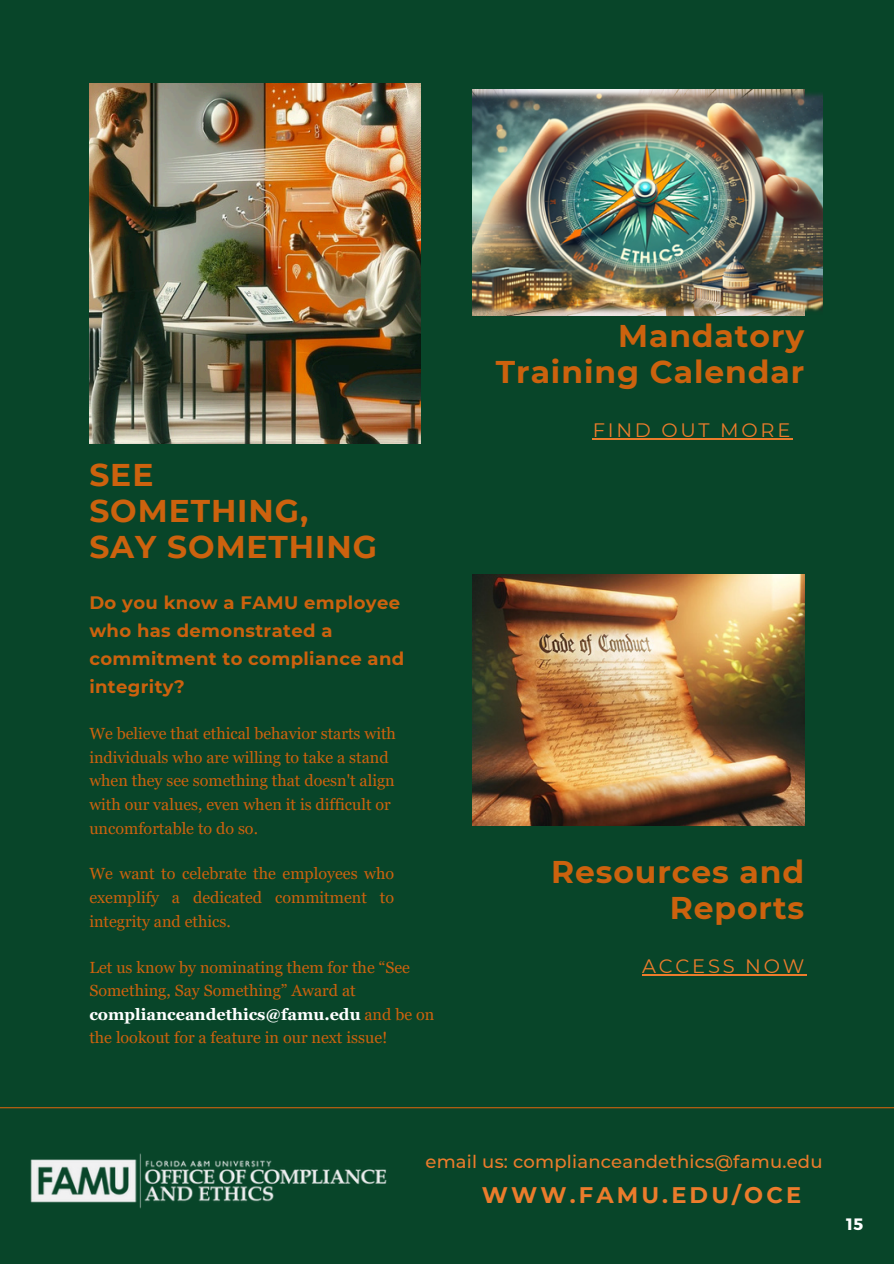
<style>
.page{position:relative;width:894px;height:1264px;background:#fff}
.page>*{position:absolute;margin:0;border:0;box-sizing:border-box;transform-origin:0 0}
.t1{font:700 31.35px/36px "Montserrat";letter-spacing:.03em;color:#cc620e;text-align:right}
.t2{font:700 22.5px "Montserrat";letter-spacing:.14em;color:#eb7c2c}
.t3{font:19.35px "Montserrat";letter-spacing:.14em;color:#eb7c2c}
.t4{font:700 18px/28.2px "Montserrat";letter-spacing:.02em;color:#cc620e}
.t5{font:500 18px "Montserrat";letter-spacing:.01em;color:#eb7c2c}
.t6{font:700 16.5px "Montserrat";color:#fff}
.t7{font:16.05px/23.7px "Georgia Pro";color:#cc620e}
.s1{font-weight:700;color:#fff}
</style>
<div class="page">
<div style="left:0;top:0;width:893px;height:1263px;background:#084529"></div>
<hr style="left:0;top:1107px;width:893px;height:1px;background:#cc620e">
<img style="left:30px;top:1153px;width:357px;height:56px">
<img style="left:89px;top:84px;width:331px;height:359px">
<img style="left:472px;top:89px;width:350px;height:225px">
<img style="left:472px;top:574px;width:332px;height:251px">
<hr style="left:642px;top:974px;width:164px;height:1px;background:#eb7c2c">
<hr style="left:592px;top:438px;width:200px;height:1px;background:#eb7c2c">
<p class="t1" style="left:89px;top:456px;width:289px;text-align:left">SEE<br>SOMETHING,<br>SAY SOMETHING</p>
<p class="t4" style="left:89px;top:588px;width:316px">Do you know a FAMU employee who has demonstrated a commitment to compliance and integrity?</p>
<p class="t7" style="left:89px;top:721px;width:308px">We believe that ethical behavior starts with individuals who are willing to take a stand when they see something that doesn't align with our values, even when it is difficult or uncomfortable to do so.</p>
<h2 class="t7" style="left:89px;top:862px;width:306px;text-align:justify">We want to celebrate the employees who exemplify a dedicated commitment to integrity and ethics.</h2>
<h4 class="t7" style="left:89px;top:955px;width:346px">Let us know by nominating them for the “See Something, Say Something” Award at <span class="s1">complianceandethics@famu.edu</span> and be on the lookout for a feature in our next issue!</h4>
<p class="t1" style="left:495px;top:317px;width:310px">Mandatory<br>Training Calendar</p>
<p class="t3" style="left:592px;top:418px;width:199px">FIND OUT MORE</p>
<h5 class="t1" style="left:551px;top:853px;width:254px">Resources and<br>Reports</h5>
<h1 class="t3" style="left:642px;top:954px;width:163px">ACCESS NOW</h1>
<p class="t5" style="left:425px;top:1150px;width:398px">email us: complianceandethics@famu.edu</p>
<p class="t2" style="left:481px;top:1181px;width:321px">WWW.FAMU.EDU/OCE</p>
<p class="t6" style="left:845px;top:1213px;width:19px">15</p>
</div>
